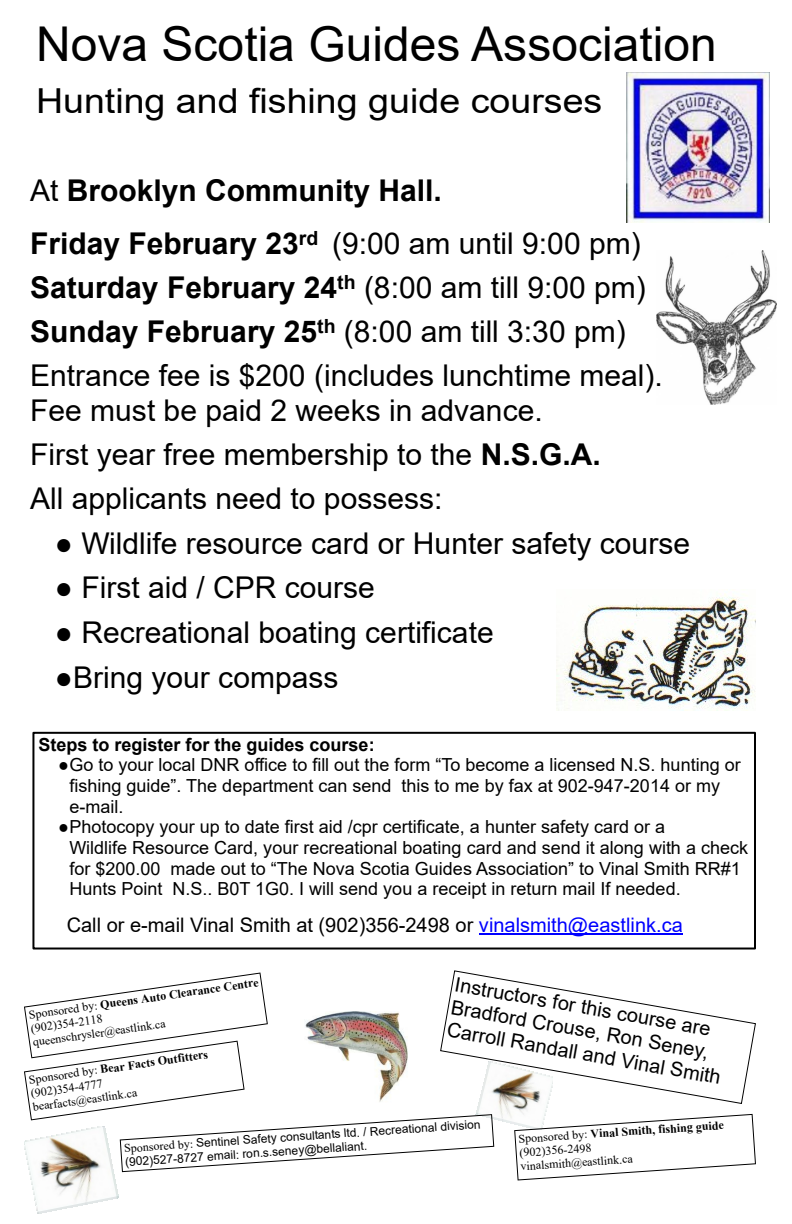
<style>
.page{position:relative;width:792px;height:1224px;background:#fff}
.page>*{position:absolute;margin:0;border:0;box-sizing:border-box;transform-origin:0 0}
.t1{font:48px "Arial";color:#000}
.t2{font:34.4px "Arial";color:#000;scale:1.09 1}
.t3{font:30px/44.1px "Arial";color:#000}
.t4{font:700 30px/53.7px "Arial";color:#000}
.t5{font:20px/22.9px "Arial";color:#000}
.t6{font:18px/20.7px "Arial";color:#000}
.t7{font:700 18px "Arial";color:#000}
.t8{font:12px/14px "Times New Roman";color:#000}
.t9{font:12px/13.7px "Arial";color:#000}
.s1{font-weight:400}
.s2{font-weight:700}
.s3{font-family:"Times New Roman"}
.s4{color:#00f}
</style>
<div class="page">
<img style="left:494px;top:1105px;width:54px;height:19px">
<img style="left:656px;top:250px;width:121px;height:154px">
<svg style="left:453px;top:970px;width:303px;height:135px"></svg>
<img style="left:626px;top:73px;width:143px;height:150px">
<img style="left:557px;top:594px;width:199px;height:117px">
<div style="left:32px;top:732px;width:724px;height:218px;border:2px solid #000"></div>
<hr style="left:479px;top:933px;width:204px;height:2px;background:#00f">
<svg style="left:514px;top:1114px;width:242px;height:67px"></svg>
<svg style="left:24px;top:973px;width:470px;height:199px"></svg>
<img style="left:24px;top:1126px;width:94px;height:87px">
<h1 class="t1" style="left:36px;top:26px;width:683px">Nova Scotia Guides Association</h1>
<h2 class="t2" style="left:36px;top:88px;width:521px">Hunting and fishing guide courses</h2>
<h3 class="t4" style="left:30px;top:166px;width:612px"><span class="s1">At</span> Brooklyn Community Hall.<br>Friday February 23<sup>rd</sup> <span class="s1">(9:00 am until 9:00 pm)</span></h3>
<h3 class="t3" style="left:30px;top:268px;width:634px"><span class="s2">Saturday February 24</span><sup>th</sup> (8:00 am till 9:00 pm)<br><span class="s2">Sunday February 25</span><sup>th</sup> (8:00 am till 3:30 pm)<br>Entrance fee is $200 (includes lunchtime meal).</h3>
<h3 class="t3" style="left:30px;top:391px;width:572px;line-height:44.4px">Fee must be paid 2 weeks in advance.<br>First year free membership to the <span class="s2">N.S.G.A.<br></span>All applicants need to possess:</h3>
<h3 class="t3" style="left:55px;top:524px;width:637px"><span class="s3">●</span> Wildlife resource card or Hunter safety course</h3>
<h3 class="t3" style="left:55px;top:569px;width:322px"><span class="s3">●</span> First aid / CPR course</h3>
<h3 class="t3" style="left:55px;top:613px;width:440px"><span class="s3">●</span> Recreational boating certificate</h3>
<h3 class="t3" style="left:55px;top:658px;width:285px"><span class="s3">●</span>Bring your compass</h3>
<p class="t7" style="left:38px;top:738px;width:338px">Steps to register for the guides course:</p>
<p class="t6" style="left:69px;top:756px;width:673px;text-indent:-11px"><span class="s3">●</span>Go to your local DNR office to fill out the form “To become a licensed N.S. hunting or fishing guide”. The department can send this to me by fax at 902-947-2014 or my e-mail.</p>
<p class="t6" style="left:69px;top:818px;width:680px;text-indent:-11px"><span class="s3">●</span>Photocopy your up to date first aid /cpr certificate, a hunter safety card or a<br>Wildlife Resource Card, your recreational boating card and send it along with a check for $200.00 made out to “The Nova Scotia Guides Association” to Vinal Smith RR#1<br>Hunts Point N.S.. B0T 1G0. I will send you a receipt in return mail If needed.</p>
<p class="t5" style="left:67px;top:915px;width:618px">Call or e-mail Vinal Smith at (902)356-2498 or <span class="s4">vinalsmith@eastlink.ca</span></p>
<p class="t8" style="left:28px;top:1009px;width:233px;rotate:-8deg">Sponsored by: <span class="s2">Queens Auto Clearance Centre </span>(902)354-2118<br>queenschrysler@eastlink.ca</p>
<p class="t8" style="left:28px;top:1074px;width:182px;rotate:-8deg">Sponsored by: <span class="s2">Bear Facts Outfitters </span>(902)354-4777<br>bearfacts@eastlink.ca</p>
<p class="t5" style="left:457px;top:975px;width:279px;rotate:10deg">Instructors for this course are<br>Bradford Crouse, Ron Seney,<br>Carroll Randall and Vinal Smith</p>
<p class="t9" style="left:124px;top:1143px;width:359px;rotate:-4deg"><span class="s3">Sponsored by:</span> Sentinel Safety consultants ltd. / Recreational division (902)527-8727 email: ron.s.seney@bellaliant.</p>
<p class="t8" style="left:518px;top:1133px;width:207px;line-height:13.7px;rotate:-4deg">Sponsored by: <span class="s2">Vinal Smith, fishing guide </span>(902)356-2498<br>vinalsmith@eastlink.ca</p>
</div>
